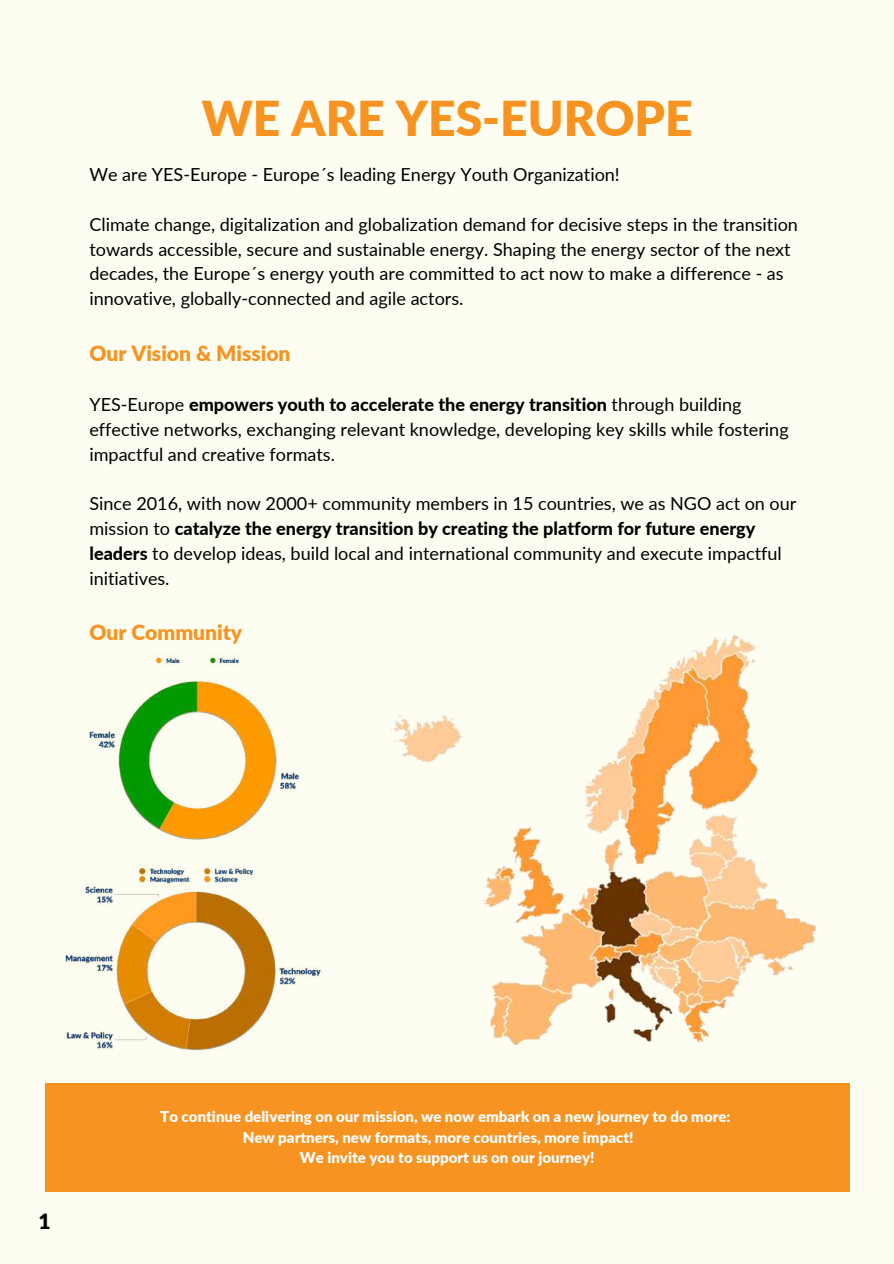
<style>
.page{position:relative;width:894px;height:1264px;background:#fff}
.page>*{position:absolute;margin:0;border:0;box-sizing:border-box;transform-origin:0 0}
.t1{font:900 48px "Lato";color:#f79320}
.t2{font:900 21px "Lato";color:#f79320}
.t3{font:900 21px "Lato";color:#000}
.t4{font:18px/24.8px "Lato";color:#000}
.t5{font:900 15px "Lato";color:#fff}
.s1{font-weight:800}
</style>
<div class="page">
<div style="left:0;top:0;width:893px;height:1263px;background:#fdfef1"></div>
<img style="left:390px;top:634px;width:427px;height:412px">
<div style="left:45px;top:1083px;width:804px;height:108px;background:#f79320"></div>
<img style="left:66px;top:865px;width:255px;height:186px">
<img style="left:89px;top:656px;width:210px;height:209px">
<h1 class="t1" style="left:202px;top:89px;width:492px">WE ARE YES-EUROPE</h1>
<p class="t4" style="left:89px;top:162px;width:531px">We are YES-Europe - Europe´s leading Energy Youth Organization!</p>
<p class="t4" style="left:89px;top:211px;width:709px">Climate change, digitalization and globalization demand for decisive steps in the transition towards accessible, secure and sustainable energy. Shaping the energy sector of the next decades, the Europe´s energy youth are committed to act now to make a difference - as innovative, globally-connected and agile actors.</p>
<p class="t2" style="left:89px;top:340px;width:203px">Our Vision &amp; Mission</p>
<p class="t4" style="left:89px;top:392px;width:700px">YES-Europe <span class="s1">empowers youth to accelerate the energy transition</span> through building effective networks, exchanging relevant knowledge, developing key skills while fostering impactful and creative formats.</p>
<p class="t4" style="left:89px;top:491px;width:708px">Since 2016, with now 2000+ community members in 15 countries, we as NGO act on our mission to <span class="s1">catalyze the energy transition by creating the platform for future energy leaders</span> to develop ideas, build local and international community and execute impactful initiatives.</p>
<p class="t2" style="left:89px;top:619px;width:154px">Our Community</p>
<p class="t3" style="left:39px;top:1208px;width:14px">1</p>
<p class="t5" style="left:160px;top:1107px;width:571px">To continue delivering on our mission, we now embark on a new journey to do more:</p>
<p class="t5" style="left:243px;top:1127px;width:392px">New partners, new formats, more countries, more impact!</p>
<p class="t5" style="left:300px;top:1147px;width:296px">We invite you to support us on our journey!</p>
</div>
